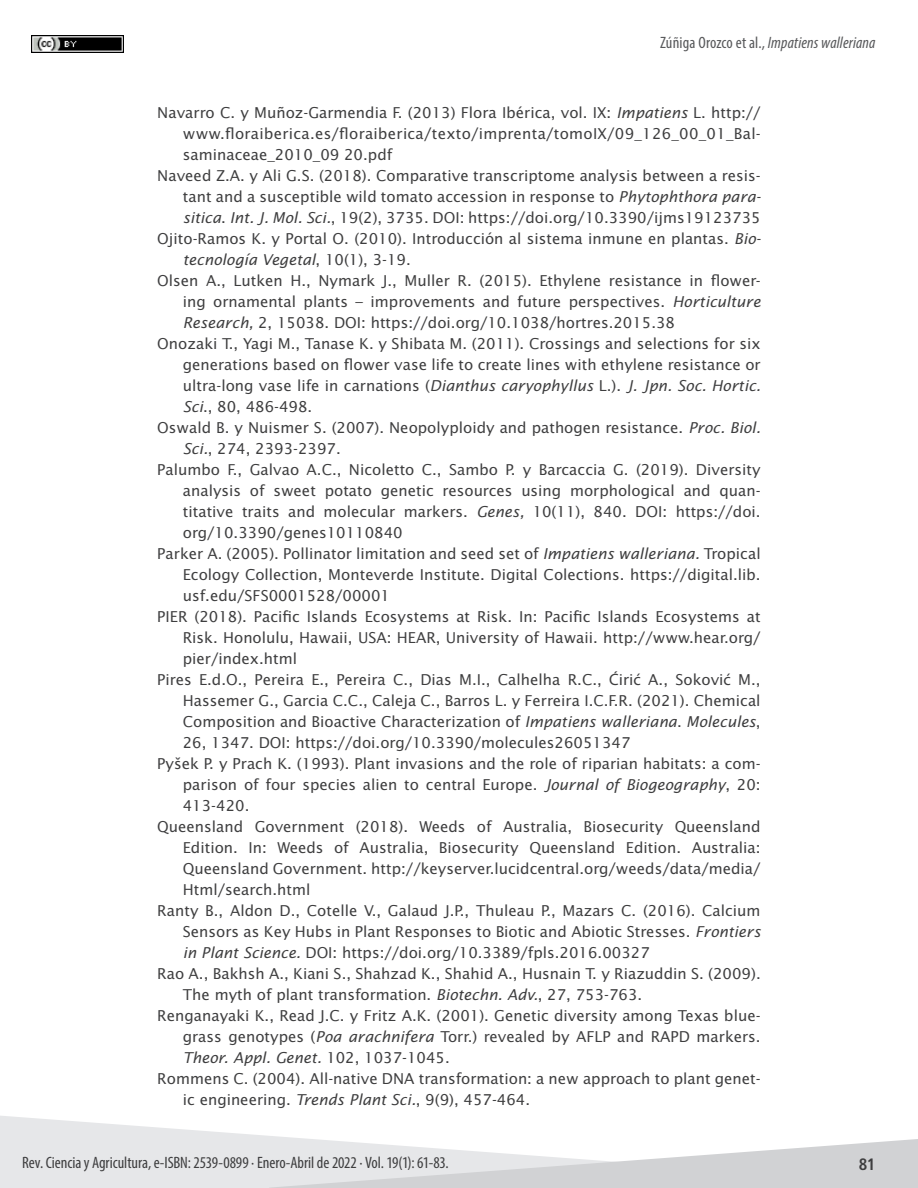
<style>
.page{position:relative;width:918px;height:1188px;background:#fff}
.page>*{position:absolute;margin:0;border:0;box-sizing:border-box;transform-origin:0 0}
.t1{font:condensed 16.5px "Myriad Pro";letter-spacing:-.005em;color:#3e3e3f}
.t2{font:italic condensed 16.5px "Myriad Pro";letter-spacing:.01em;color:#57585a}
.t3{font:700 condensed 16.5px "Frutiger LT Std";color:#3e3e3f}
._9_Bibliografia{font:15px/21px "Lucida Sans Std";color:#3e3e3f;text-align:justify}
.s1{font-style:normal}
.s2{font-style:italic}
.s3{font-family:"Myriad Pro";font-size:16.5px}
</style>
<div class="page">
<img style="left:31px;top:36px;width:92px;height:17px">
<svg style="left:0;top:1116px;width:307px;height:72px;fill:#e6e7e9"></svg>
<svg style="left:269px;top:1139px;width:649px;height:49px"></svg>
<p class="t2" style="left:660px;top:33px;width:217px"><span class="s1">Zúñiga Orozco et al.,</span> Impatiens walleriana</p>
<p class="_9_Bibliografia" style="left:183px;top:102px;width:579px;text-indent:-26px">Navarro C. y Muñoz-Garmendia F. (2013) Flora Ibérica, vol. IX: <span class="s2">Impatiens</span> L. http:// www.floraiberica.es/floraiberica/texto/imprenta/tomoIX/09_126_00_01_Bal&shy;saminaceae_2010_09 20.pdf</p>
<p class="_9_Bibliografia" style="left:183px;top:165px;width:580px;text-indent:-26px">Naveed Z.A. y Ali G.S. (2018). Comparative transcriptome analysis between a resis&shy;tant and a susceptible wild tomato accession in response to <span class="s2">Phytophthora para&shy;sitica</span>. <span class="s2">Int. J. Mol. Sci.</span>, 19(2), 3735. DOI: https://doi.org/10.3390/ijms19123735</p>
<p class="_9_Bibliografia" style="left:183px;top:228px;width:580px;text-indent:-26px">Ojito-Ramos K. y Portal O. (2010). Introducción al sistema inmune en plantas. <span class="s2">Bio&shy;tecnología Vegetal</span>, 10(1), 3-19.</p>
<p class="_9_Bibliografia" style="left:183px;top:270px;width:579px;text-indent:-26px">Olsen A., Lutken H., Nymark J., Muller R. (2015). Ethylene resistance in flower&shy;ing ornamental plants – improvements and future perspectives. <span class="s2">Horticulture Research,</span> 2, 15038. DOI: https://doi.org/10.1038/hortres.2015.38</p>
<p class="_9_Bibliografia" style="left:183px;top:333px;width:579px;text-indent:-26px">Onozaki T., Yagi M., Tanase K. y Shibata M. (2011). Crossings and selections for six generations based on flower vase life to create lines with ethylene resistance or ultra-long vase life in carnations (<span class="s2">Dianthus caryophyllus</span> L.). <span class="s2">J. Jpn. Soc. Hortic.<br>Sci</span>., 80, 486-498.</p>
<p class="_9_Bibliografia" style="left:183px;top:417px;width:579px;text-indent:-26px">Oswald B. y Nuismer S. (2007). Neopolyploidy and pathogen resistance. <span class="s2">Proc. Biol.<br>Sci.</span>, 274, 2393-2397.</p>
<p class="_9_Bibliografia" style="left:183px;top:459px;width:579px;text-indent:-26px">Palumbo F., Galvao A.C., Nicoletto C., Sambo P. y Barcaccia G. (2019). Diversity analysis of sweet potato genetic resources using morphological and quan&shy;titative traits and molecular markers. <span class="s2">Genes,</span> 10(11), 840. DOI: https://doi. org/10.3390/genes10110840</p>
<p class="_9_Bibliografia" style="left:183px;top:543px;width:579px;text-indent:-26px">Parker A. (2005). Pollinator limitation and seed set of <span class="s2">Impatiens walleriana.</span> Tropical Ecology Collection, Monteverde Institute. Digital Colections. https://digital.lib. usf.edu/SFS0001528/00001</p>
<p class="_9_Bibliografia" style="left:183px;top:606px;width:579px;text-indent:-26px">PIER (2018). Pacific Islands Ecosystems at Risk. In: Pacific Islands Ecosystems at Risk. Honolulu, Hawaii, USA: HEAR, University of Hawaii. http://www.hear.org/ pier/index.html</p>
<p class="_9_Bibliografia" style="left:183px;top:669px;width:579px;text-indent:-26px">Pires E.d.O., Pereira E., Pereira C., Dias M.I., Calhelha R.C., <span class="s3">Ć</span>iri<span class="s3">ć</span> A., Sokovi<span class="s3">ć</span> M., Hassemer G., Garcia C.C., Caleja C., Barros L. y Ferreira I.C.F.R. (2021). Chemical Composition and Bioactive Characterization of <span class="s2">Impatiens walleriana</span>. <span class="s2">Molecules</span>, 26, 1347. DOI: https://doi.org/10.3390/molecules26051347</p>
<p class="_9_Bibliografia" style="left:183px;top:753px;width:579px;text-indent:-26px">Pyšek P. y Prach K. (1993). Plant invasions and the role of riparian habitats: a com&shy;parison of four species alien to central Europe. <span class="s2">Journal of Biogeography</span>, 20:<br>413-420.</p>
<p class="_9_Bibliografia" style="left:183px;top:816px;width:579px;text-indent:-26px">Queensland Government (2018). Weeds of Australia, Biosecurity Queensland Edition. In: Weeds of Australia, Biosecurity Queensland Edition. Australia:<br>Queensland Government. http://keyserver.lucidcentral.org/weeds/data/media/ Html/search.html</p>
<p class="_9_Bibliografia" style="left:183px;top:900px;width:579px;text-indent:-26px">Ranty B., Aldon D., Cotelle V., Galaud J.P., Thuleau P., Mazars C. (2016). Calcium Sensors as Key Hubs in Plant Responses to Biotic and Abiotic Stresses. <span class="s2">Frontiers in Plant Science.</span> DOI: https://doi.org/10.3389/fpls.2016.00327</p>
<p class="_9_Bibliografia" style="left:183px;top:963px;width:579px;text-indent:-26px">Rao A., Bakhsh A., Kiani S., Shahzad K., Shahid A., Husnain T. y Riazuddin S. (2009).<br>The myth of plant transformation. <span class="s2">Biotechn. Adv.</span>, 27, 753-763.</p>
<p class="_9_Bibliografia" style="left:183px;top:1005px;width:579px;text-indent:-26px">Renganayaki K., Read J.C. y Fritz A.K. (2001). Genetic diversity among Texas blue&shy;grass genotypes (<span class="s2">Poa arachnifera</span> Torr.) revealed by AFLP and RAPD markers.<br><span class="s2">Theor. Appl. Genet.</span> 102, 1037-1045.</p>
<p class="_9_Bibliografia" style="left:183px;top:1068px;width:579px;text-indent:-26px">Rommens C. (2004). All-native DNA transformation: a new approach to plant genet&shy;ic engineering. <span class="s2">Trends Plant Sci.</span>, 9(9), 457-464.</p>
<p class="t1" style="left:22px;top:1153px;width:428px">Rev. Ciencia y Agricultura, e-ISBN: 2539-0899 ∙ Enero-Abril de 2022 ∙ Vol. 19(1): 61-83.</p>
<p class="t3" style="left:859px;top:1154px;width:18px">81</p>
</div>
